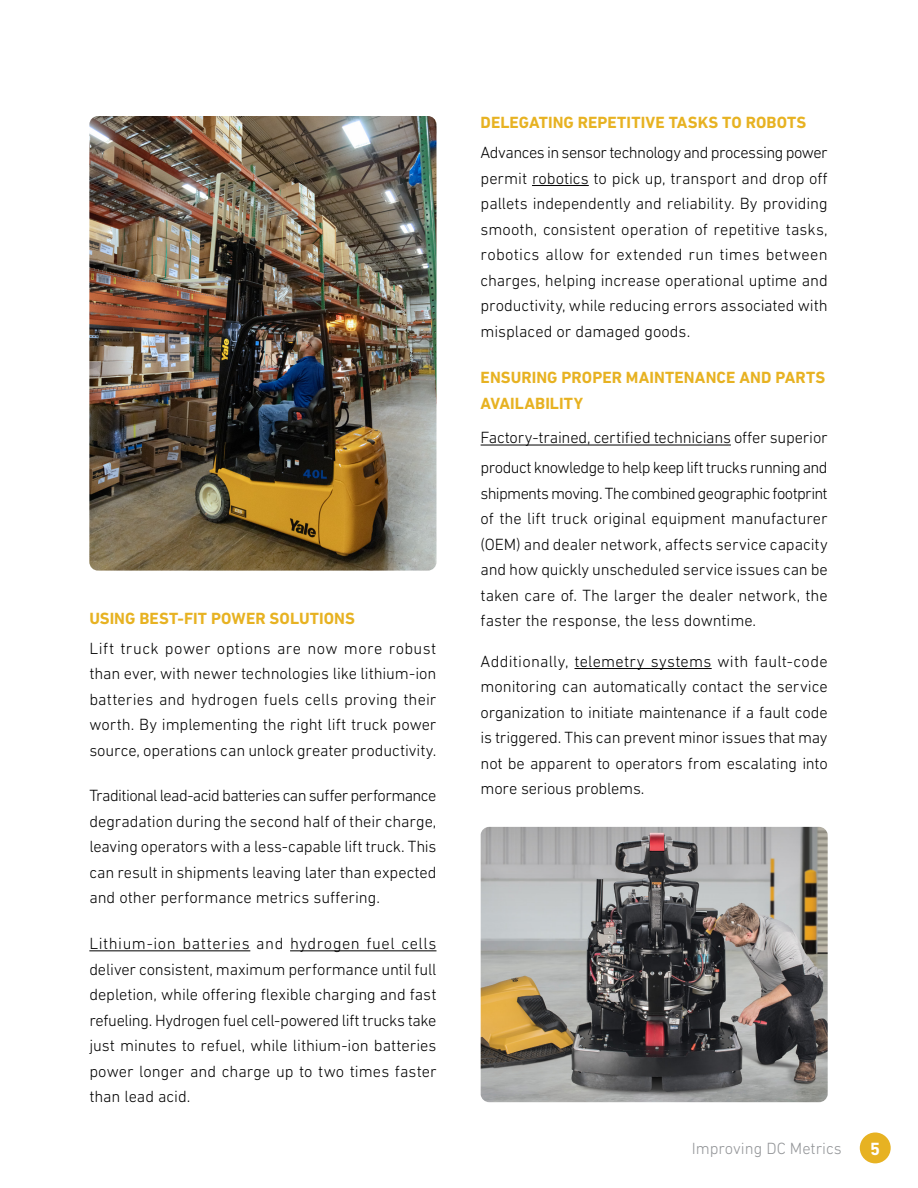
<style>
.page{position:relative;width:918px;height:1188px;background:#fff}
.page>*{position:absolute;margin:0;border:0;box-sizing:border-box;transform-origin:0 0}
.t1{font:700 18px "DIN Next LT Pro";color:#fff}
.t2{font:300 16.5px/25.5px "DIN Next LT Pro";letter-spacing:-.005em;color:#000;text-align:justify}
.t3{font:700 16.5px/25.5px "DIN Next LT Pro";letter-spacing:.005em;color:#e7b222}
.t4{font:300 16.5px "DIN Next LT Pro";color:#939598}
</style>
<div class="page">
<div style="left:860px;top:1132px;width:31px;height:31px;background:#e7b222;border-radius:50%"></div>
<hr style="left:89px;top:950px;width:161px;height:1px;background:#000">
<hr style="left:290px;top:950px;width:146px;height:1px;background:#000">
<hr style="left:532px;top:185px;width:57px;height:1px;background:#000">
<hr style="left:481px;top:445px;width:250px;height:1px;background:#000">
<hr style="left:575px;top:668px;width:137px;height:1px;background:#000">
<img style="left:481px;top:827px;width:347px;height:275px">
<img style="left:89px;top:116px;width:347px;height:455px">
<p class="t3" style="left:89px;top:605px;width:267px">USING BEST-FIT POWER SOLUTIONS</p>
<p class="t2" style="left:89px;top:635px;width:349px">Lift truck power options are now more robust than ever, with newer technologies like lithium-ion batteries and hydrogen fuels cells proving their worth. By implementing the right lift truck power source, operations can unlock greater productivity.</p>
<p class="t2" style="left:89px;top:783px;width:349px">Traditional lead-acid batteries can suffer performance degradation during the second half of their charge, leaving operators with a less-capable lift truck. This can result in shipments leaving later than expected and other performance metrics suffering.</p>
<p class="t2" style="left:89px;top:931px;width:349px">Lithium-ion batteries and hydrogen fuel cells deliver consistent, maximum performance until full depletion, while offering flexible charging and fast refueling. Hydrogen fuel cell-powered lift trucks take just minutes to refuel, while lithium-ion batteries power longer and charge up to two times faster than lead acid.</p>
<p class="t3" style="left:481px;top:110px;width:327px">DELEGATING REPETITIVE TASKS TO ROBOTS</p>
<p class="t2" style="left:481px;top:140px;width:349px">Advances in sensor technology and processing power permit robotics to pick up, transport and drop off pallets independently and reliability. By providing smooth, consistent operation of repetitive tasks, robotics allow for extended run times between charges, helping increase operational uptime and productivity, while reducing errors associated with misplaced or damaged goods.</p>
<p class="t3" style="left:481px;top:365px;width:346px">ENSURING PROPER MAINTENANCE AND PARTS<br>AVAILABILITY</p>
<p class="t2" style="left:481px;top:423px;width:349px;line-height:30px">Factory-trained, certified technicians offer superior product knowledge to help keep lift trucks running and</p>
<p class="t2" style="left:481px;top:480px;width:349px">shipments moving. The combined geographic footprint of the lift truck original equipment manufacturer (OEM) and dealer network, affects service capacity and how quickly unscheduled service issues can be taken care of. The larger the dealer network, the faster the response, the less downtime.</p>
<p class="t2" style="left:481px;top:648px;width:349px">Additionally, telemetry systems with fault-code monitoring can automatically contact the service organization to initiate maintenance if a fault code is triggered. This can prevent minor issues that may not be apparent to operators from escalating into more serious problems.</p>
<p class="t4" style="left:692px;top:1139px;width:152px">Improving DC Metrics</p>
<p class="t1" style="left:870px;top:1138px;width:12px">5</p>
</div>
